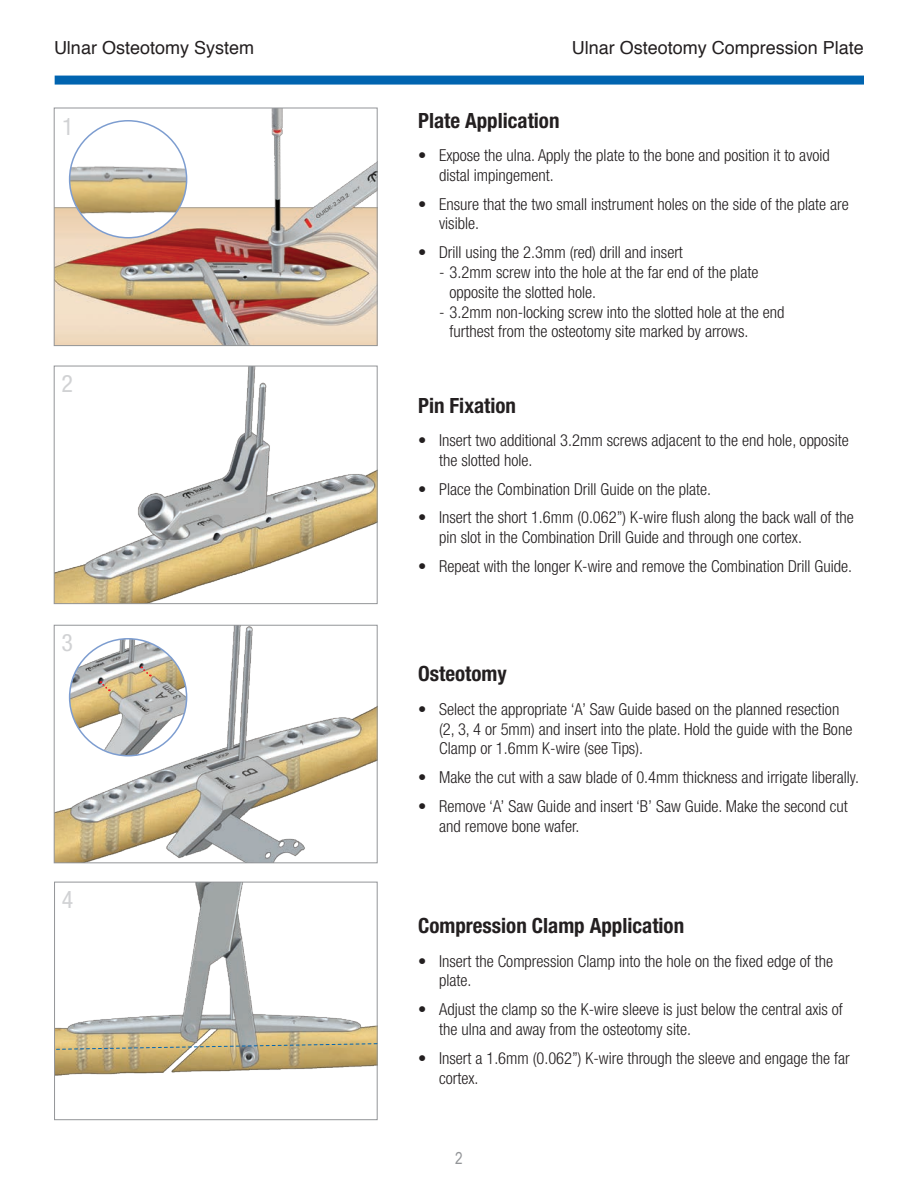
<style>
.page{position:relative;width:918px;height:1188px;background:#fff}
.page>*{position:absolute;margin:0;border:0;box-sizing:border-box;transform-origin:0 0}
.t1{font:condensed 24px "Helvetica Neue LT Std";color:#d1d2d4}
.t2{font:700 condensed 21px "Helvetica Neue LT Std";color:#231f20}
.t3{font:18px "Helvetica";color:#231f20}
.t4{font:300 condensed 16.5px/19.8px "Helvetica Neue LT Std";color:#231f20}
.t5{font:16.5px "Arial Narrow";color:#939598}
</style>
<div class="page">
<img style="left:56px;top:110px;width:319px;height:234px">
<div style="left:54px;top:108px;width:323px;height:238px;border:1px solid #939598"></div>
<img style="left:56px;top:368px;width:319px;height:234px">
<div style="left:54px;top:366px;width:323px;height:238px;border:1px solid #939598"></div>
<img style="left:56px;top:627px;width:319px;height:234px">
<div style="left:54px;top:625px;width:323px;height:238px;border:1px solid #939598"></div>
<img style="left:70px;top:639px;width:117px;height:117px;border-radius:58px">
<div style="left:69px;top:638px;width:118px;height:119px;border:2px solid #7d9dd0;border-radius:50%"></div>
<svg style="left:100px;top:681px;width:10px;height:11px"></svg>
<svg style="left:141px;top:667px;width:10px;height:10px"></svg>
<img style="left:56px;top:884px;width:319px;height:192px">
<div style="left:54px;top:882px;width:323px;height:238px;border:1px solid #939598"></div>
<div style="left:55px;top:76px;width:809px;height:9px;background:#0164b0"></div>
<svg style="left:56px;top:1043px;width:322px;height:7px;background:#beb081"></svg>
<div style="left:70px;top:121px;width:117px;height:117px;background:#fff;border-radius:50%"></div>
<img style="left:70px;top:154px;width:117px;height:68px">
<div style="left:69px;top:120px;width:118px;height:118px;border:2px solid #7d9dd0;border-radius:50%"></div>
<p class="t3" style="left:54px;top:34px;width:202px">Ulnar Osteotomy System</p>
<p class="t3" style="left:572px;top:34px;width:294px">Ulnar Osteotomy Compression Plate</p>
<p class="t1" style="left:62px;top:112px;width:13px">1</p>
<p class="t1" style="left:62px;top:370px;width:13px">2</p>
<p class="t1" style="left:62px;top:629px;width:13px">3</p>
<p class="t1" style="left:62px;top:886px;width:13px">4</p>
<p class="t2" style="left:418px;top:107px;width:143px">Plate Application</p>
<p class="t4" style="left:439px;top:145px;width:392px;text-indent:-21px">• Expose the ulna. Apply the plate to the bone and position it to avoid distal impingement.</p>
<p class="t4" style="left:439px;top:194px;width:411px;text-indent:-21px">• Ensure that the two small instrument holes on the side of the plate are visible.</p>
<p class="t4" style="left:418px;top:242px;width:266px">• Drill using the 2.3mm (red) drill and insert</p>
<p class="t4" style="left:439px;top:262px;width:321px">- 3.2mm screw into the hole at the far end of the plate</p>
<p class="t4" style="left:450px;top:282px;width:148px">opposite the slotted hole.</p>
<p class="t4" style="left:439px;top:302px;width:347px">- 3.2mm non-locking screw into the slotted hole at the end</p>
<p class="t4" style="left:450px;top:321px;width:300px">furthest from the osteotomy site marked by arrows.</p>
<p class="t2" style="left:418px;top:393px;width:99px">Pin Fixation</p>
<p class="t4" style="left:439px;top:430px;width:411px;text-indent:-21px">• Insert two additional 3.2mm screws adjacent to the end hole, opposite the slotted hole.</p>
<p class="t4" style="left:418px;top:479px;width:294px">• Place the Combination Drill Guide on the plate.</p>
<p class="t4" style="left:439px;top:508px;width:416px;text-indent:-21px">• Insert the short 1.6mm (0.062”) K-wire flush along the back wall of the pin slot in the Combination Drill Guide and through one cortex.</p>
<p class="t4" style="left:418px;top:556px;width:436px">• Repeat with the longer K-wire and remove the Combination Drill Guide.</p>
<p class="t2" style="left:418px;top:661px;width:90px">Osteotomy</p>
<p class="t4" style="left:439px;top:699px;width:415px;text-indent:-21px">• Select the appropriate ‘A’ Saw Guide based on the planned resection (2, 3, 4 or 5mm) and insert into the plate. Hold the guide with the Bone<br>Clamp or 1.6mm K-wire (see Tips).</p>
<p class="t4" style="left:418px;top:767px;width:443px">• Make the cut with a saw blade of 0.4mm thickness and irrigate liberally.</p>
<p class="t4" style="left:439px;top:796px;width:410px;text-indent:-21px">• Remove ‘A’ Saw Guide and insert ‘B’ Saw Guide. Make the second cut and remove bone wafer.</p>
<p class="t2" style="left:418px;top:913px;width:268px">Compression Clamp Application</p>
<p class="t4" style="left:439px;top:951px;width:395px;text-indent:-21px">• Insert the Compression Clamp into the hole on the fixed edge of the plate.</p>
<p class="t4" style="left:439px;top:999px;width:405px;text-indent:-21px">• Adjust the clamp so the K-wire sleeve is just below the central axis of the ulna and away from the osteotomy site.</p>
<p class="t4" style="left:439px;top:1048px;width:412px;text-indent:-21px">• Insert a 1.6mm (0.062”) K-wire through the sleeve and engage the far cortex.</p>
<p class="t5" style="left:455px;top:1146px;width:9px">2</p>
</div>
